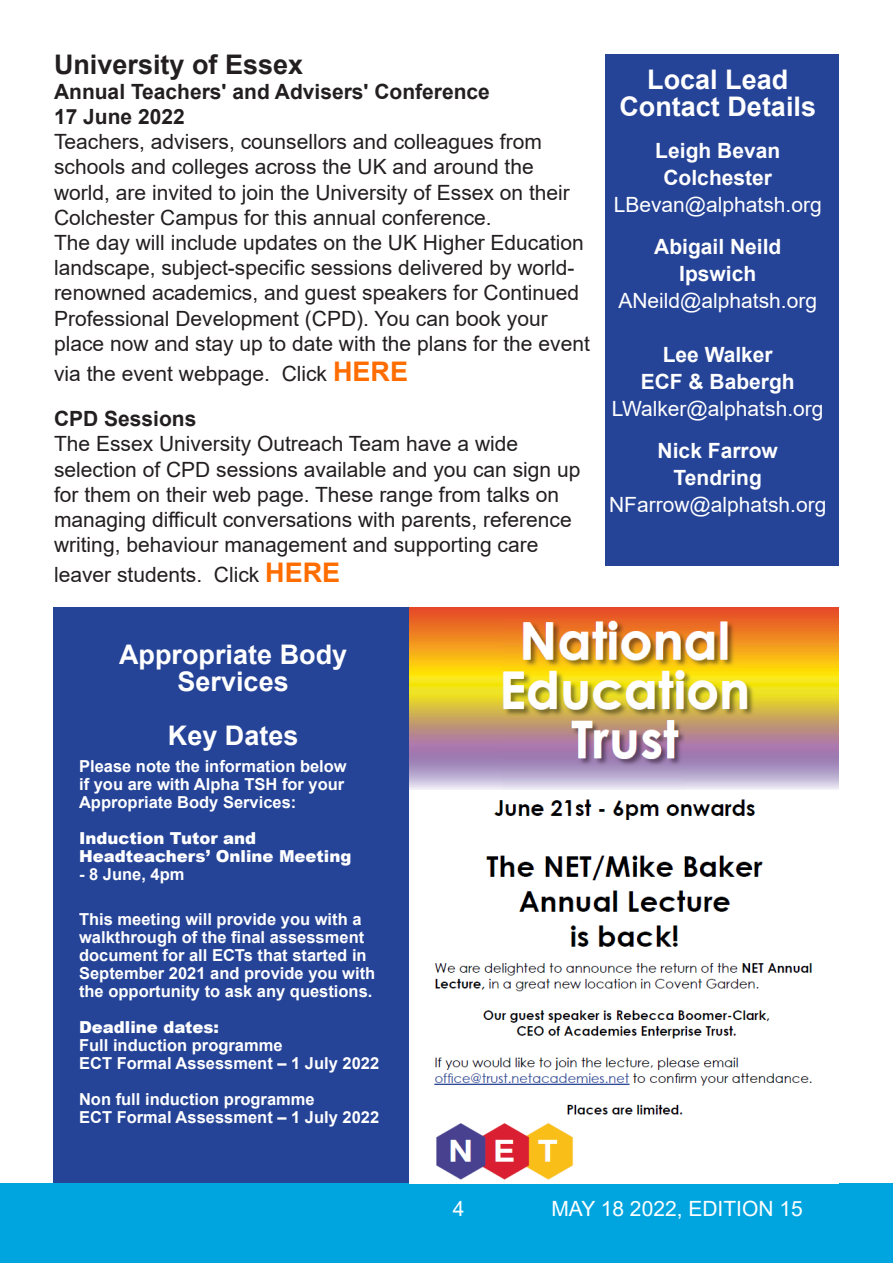
<style>
.page{position:relative;width:893px;height:1263px;background:#fff}
.page>*{position:absolute;margin:0;border:0;box-sizing:border-box;transform-origin:0 0}
.t1{font:700 27px/27px "Arial";color:#fff;text-align:center}
.t2{font:700 27px "Arial";color:#231f20}
.t3{font:21px/25.2px "Arial";color:#231f20}
.t4{font:21px "Arial";color:#fff}
.t5{font:700 21px "Arial";color:#fff}
.t6{font:700 21px "Arial";color:#231f20}
.t7{font:700 16.5px/18px "Arial";color:#fff}
.t8{font:900 16.5px/18px "Arial";color:#fff}
.s1{font-weight:700;font-size:27px;color:#ff6c00}
</style>
<div class="page">
<div style="left:53px;top:607px;width:356px;height:581px;background:#254397"></div>
<div style="left:0;top:1183px;width:893px;height:80px;background:#00a5e0"></div>
<div style="left:605px;top:54px;width:234px;height:512px;background:#254397"></div>
<img style="left:409px;top:607px;width:430px;height:573px">
<p class="t2" style="left:54px;top:45px;width:251px">University of Essex</p>
<p class="t6" style="left:54px;top:77px;width:437px">Annual Teachers' and Advisers' Conference</p>
<p class="t6" style="left:54px;top:102px;width:132px">17 June 2022</p>
<p class="t3" style="left:54px;top:129px;width:517px">Teachers, advisers, counsellors and colleagues from schools and colleges across the UK and around the world, are invited to join the University of Essex on their Colchester Campus for this annual conference.</p>
<p class="t3" style="left:54px;top:230px;width:537px">The day will include updates on the UK Higher Education landscape, subject-specific sessions delivered by world&shy;renowned academics, and guest speakers for Continued Professional Development (CPD). You can book your place now and stay up to date with the plans for the event</p>
<p class="t3" style="left:54px;top:361px;width:355px">via the event webpage. Click <span class="s1">HERE</span></p>
<p class="t6" style="left:54px;top:404px;width:144px">CPD Sessions</p>
<p class="t3" style="left:54px;top:431px;width:528px">The Essex University Outreach Team have a wide selection of CPD sessions available and you can sign up for them on their web page. These range from talks on managing difficult conversations with parents, reference writing, behaviour management and supporting care</p>
<p class="t3" style="left:54px;top:562px;width:288px">leaver students. Click <span class="s1">HERE</span></p>
<p class="t1" style="left:619px;top:66px;width:198px">Local Lead<br>Contact Details</p>
<p class="t5" style="left:655px;top:136px;width:126px">Leigh Bevan</p>
<p class="t5" style="left:663px;top:163px;width:110px">Colchester</p>
<p class="t4" style="left:614px;top:190px;width:210px">LBevan@alphatsh.org</p>
<p class="t5" style="left:654px;top:232px;width:129px">Abigail Neild</p>
<p class="t5" style="left:679px;top:259px;width:79px">Ipswich</p>
<p class="t4" style="left:618px;top:286px;width:200px">ANeild@alphatsh.org</p>
<p class="t5" style="left:663px;top:340px;width:112px">Lee Walker</p>
<p class="t5" style="left:641px;top:367px;width:156px">ECF &amp; Babergh</p>
<p class="t4" style="left:612px;top:394px;width:213px">LWalker@alphatsh.org</p>
<p class="t5" style="left:658px;top:436px;width:122px">Nick Farrow</p>
<p class="t5" style="left:674px;top:463px;width:90px">Tendring</p>
<p class="t4" style="left:609px;top:490px;width:219px">NFarrow@alphatsh.org</p>
<p class="t1" style="left:119px;top:641px;width:230px">Appropriate Body<br>Services</p>
<p class="t1" style="left:168px;top:722px;width:132px">Key Dates</p>
<p class="t7" style="left:79px;top:757px;width:269px">Please note the information below if you are with Alpha TSH for your<br>Appropriate Body Services:</p>
<p class="t8" style="left:79px;top:828px;width:274px">Induction Tutor and<br>Headteachers’ Online Meeting</p>
<p class="t7" style="left:79px;top:865px;width:107px">- 8 June, 4pm</p>
<p class="t7" style="left:79px;top:910px;width:298px">This meeting will provide you with a walkthrough of the final assessment document for all ECTs that started in September 2021 and provide you with the opportunity to ask any questions.</p>
<p class="t8" style="left:79px;top:1017px;width:141px">Deadline dates:</p>
<p class="t7" style="left:79px;top:1036px;width:205px">Full induction programme</p>
<p class="t7" style="left:79px;top:1054px;width:302px">ECT Formal Assessment – 1 July 2022</p>
<p class="t7" style="left:79px;top:1090px;width:237px">Non full induction programme</p>
<p class="t7" style="left:79px;top:1108px;width:302px">ECT Formal Assessment – 1 July 2022</p>
<p class="t4" style="left:453px;top:1194px;width:13px">4</p>
<p class="t4" style="left:551px;top:1194px;width:253px">MAY 18 2022, EDITION 15</p>
</div>
